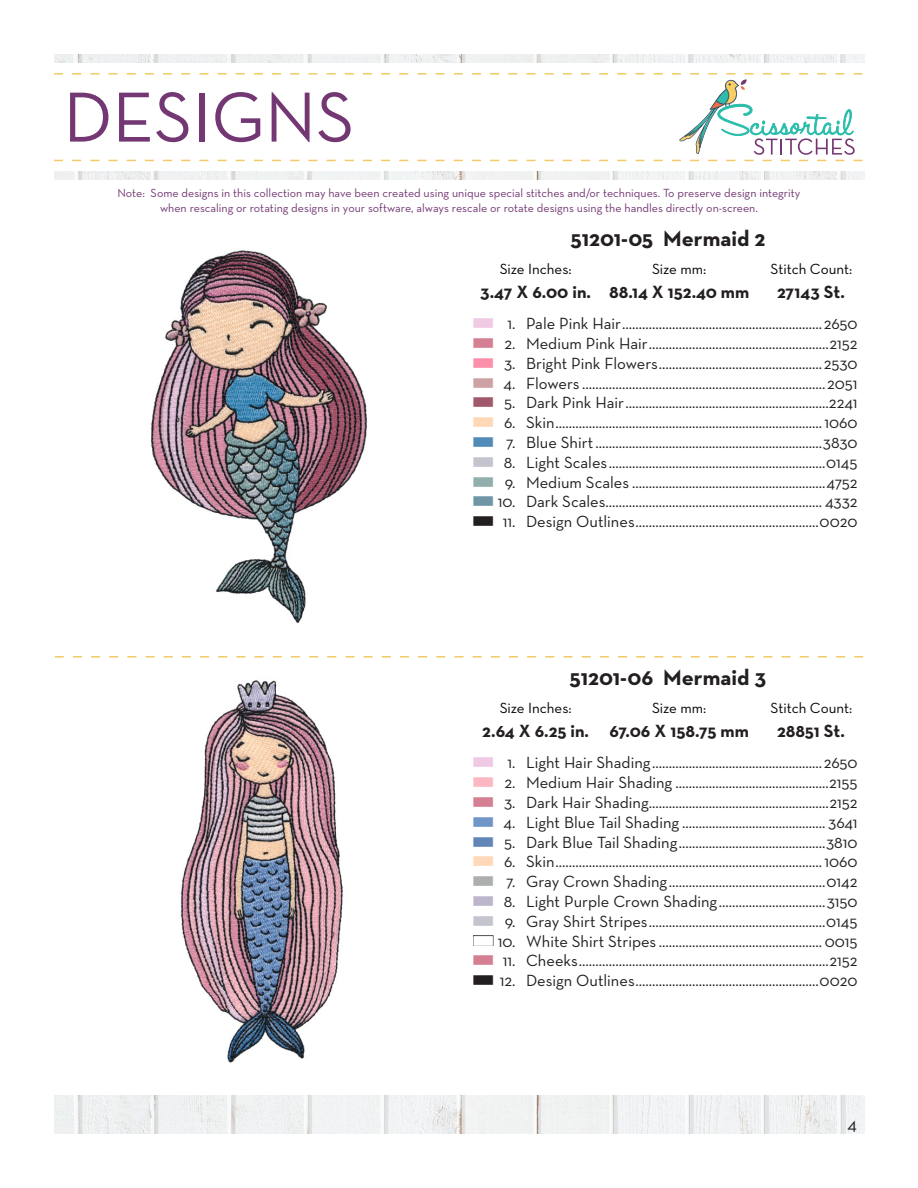
<style>
.page{position:relative;width:918px;height:1188px;background:#fff}
.page>*{position:absolute;margin:0;border:0;box-sizing:border-box;transform-origin:0 0}
.t1{font:72px "Neutra Text";color:#733873}
.t2{font:700 22.5px "Neutra Text";color:#231f20}
.t3{font:700 18px "Neutra Text";color:#231f20}
.t4{font:18px "Neutra Text";color:#231f20}
.t5{font:16.5px "Neutra Text";color:#231f20}
.t6{font:15px "Neutra Text";color:#040503}
.t7{font:12px/14.4px "Neutra Text";color:#733873;text-align:center}
.s1{color:#f0c9e4}
.s2{color:#d57f93}
.s3{color:#fc8faa}
.s4{color:#cea2a4}
.s5{color:#a0596a}
.s6{color:#fed8b7}
.s7{color:#518cb8}
.s8{color:#c3c4ce}
.s9{color:#93afad}
.s10{color:#6e96a5}
.s11{color:#fbb8c3}
.s12{color:#7095c8}
.s13{color:#6186b7}
.s14{color:#acaeaf}
.s15{color:#bdb6cb}
.s16{color:#fff}
</style>
<div class="page">
<img style="left:54px;top:1096px;width:810px;height:38px">
<img style="left:54px;top:54px;width:810px;height:126px">
<div style="left:29px;top:63px;width:863px;height:108px;background:#fff"></div>
<svg style="left:54px;top:73px;width:809px;height:88px"></svg>
<svg style="left:55px;top:656px;width:808px;height:2px"></svg>
<div style="left:473px;top:935px;width:20px;height:11px;border:1px solid #231f20"></div>
<img style="left:151px;top:250px;width:217px;height:373px">
<img style="left:180px;top:680px;width:163px;height:383px">
<h1 class="t1" style="left:63px;top:73px;width:293px">DESIGNS</h1>
<p class="t7" style="left:117px;top:186px;width:685px">Note: Some designs in this collection may have been created using unique special stitches and/or techniques. To preserve design integrity when rescaling or rotating designs in your software, always rescale or rotate designs using the handles directly on-screen.</p>
<p class="t2" style="left:570px;top:224px;width:196px">51201-05 Mermaid 2</p>
<p class="t6" style="left:500px;top:260px;width:73px">Size Inches:</p>
<p class="t6" style="left:652px;top:260px;width:56px">Size mm:</p>
<p class="t6" style="left:770px;top:260px;width:83px">Stitch Count:</p>
<p class="t3" style="left:480px;top:280px;width:112px">3.47 X 6.00 in.</p>
<p class="t3" style="left:609px;top:280px;width:142px">88.14 X 152.40 mm</p>
<p class="t3" style="left:777px;top:280px;width:69px">27143 St.</p>
<p class="t5" style="left:472px;top:314px;width:387px"><span class="s1">■</span> 1. Pale Pink Hair............................................................2650</p>
<p class="t5" style="left:472px;top:333px;width:387px"><span class="s2">■</span> 2. Medium Pink Hair......................................................2152</p>
<p class="t5" style="left:472px;top:353px;width:387px"><span class="s3">■</span> 3. Bright Pink Flowers.................................................2530</p>
<p class="t5" style="left:472px;top:373px;width:387px"><span class="s4">■</span> 4. Flowers .........................................................................2051</p>
<p class="t5" style="left:472px;top:393px;width:387px"><span class="s5">■</span> 5. Dark Pink Hair.............................................................2241</p>
<p class="t5" style="left:472px;top:413px;width:387px"><span class="s6">■</span> 6. Skin................................................................................1060</p>
<p class="t5" style="left:472px;top:432px;width:387px"><span class="s7">■</span> 7. Blue Shirt....................................................................3830</p>
<p class="t5" style="left:472px;top:452px;width:387px"><span class="s8">■</span> 8. Light Scales.................................................................0145</p>
<p class="t5" style="left:472px;top:472px;width:387px"><span class="s9">■</span> 9. Medium Scales ..........................................................4752</p>
<p class="t5" style="left:472px;top:492px;width:387px"><span class="s10">■</span> 10. Dark Scales................................................................. 4332</p>
<p class="t5" style="left:472px;top:512px;width:387px">■ 11. Design Outlines.......................................................0020</p>
<p class="t2" style="left:569px;top:663px;width:198px">51201-06 Mermaid 3</p>
<p class="t6" style="left:500px;top:699px;width:73px">Size Inches:</p>
<p class="t6" style="left:652px;top:699px;width:56px">Size mm:</p>
<p class="t6" style="left:770px;top:699px;width:83px">Stitch Count:</p>
<p class="t3" style="left:482px;top:719px;width:108px">2.64 X 6.25 in.</p>
<p class="t3" style="left:610px;top:719px;width:141px">67.06 X 158.75 mm</p>
<p class="t3" style="left:777px;top:719px;width:69px">28851 St.</p>
<p class="t5" style="left:472px;top:753px;width:387px"><span class="s1">■</span> 1. Light Hair Shading...................................................2650</p>
<p class="t5" style="left:472px;top:772px;width:387px"><span class="s11">■</span> 2. Medium Hair Shading ..............................................2155</p>
<p class="t5" style="left:472px;top:792px;width:387px"><span class="s2">■</span> 3. Dark Hair Shading......................................................2152</p>
<p class="t5" style="left:472px;top:812px;width:387px"><span class="s12">■</span> 4. Light Blue Tail Shading ........................................... 3641</p>
<p class="t5" style="left:472px;top:832px;width:387px"><span class="s13">■</span> 5. Dark Blue Tail Shading............................................3810</p>
<p class="t5" style="left:472px;top:852px;width:387px"><span class="s6">■</span> 6. Skin................................................................................1060</p>
<p class="t5" style="left:472px;top:871px;width:387px"><span class="s14">■</span> 7. Gray Crown Shading...............................................0142</p>
<p class="t5" style="left:472px;top:891px;width:387px"><span class="s15">■</span> 8. Light Purple Crown Shading................................3150</p>
<p class="t5" style="left:472px;top:911px;width:387px"><span class="s8">■</span> 9. Gray Shirt Stripes.....................................................0145</p>
<p class="t5" style="left:472px;top:931px;width:387px"><span class="s16">■</span> 10. White Shirt Stripes ................................................. 0015</p>
<p class="t5" style="left:472px;top:951px;width:387px"><span class="s2">■</span> 11. Cheeks...........................................................................2152</p>
<p class="t5" style="left:472px;top:970px;width:387px">■ 12. Design Outlines.......................................................0020</p>
<p class="t4" style="left:847px;top:1113px;width:11px">4</p>
</div>
